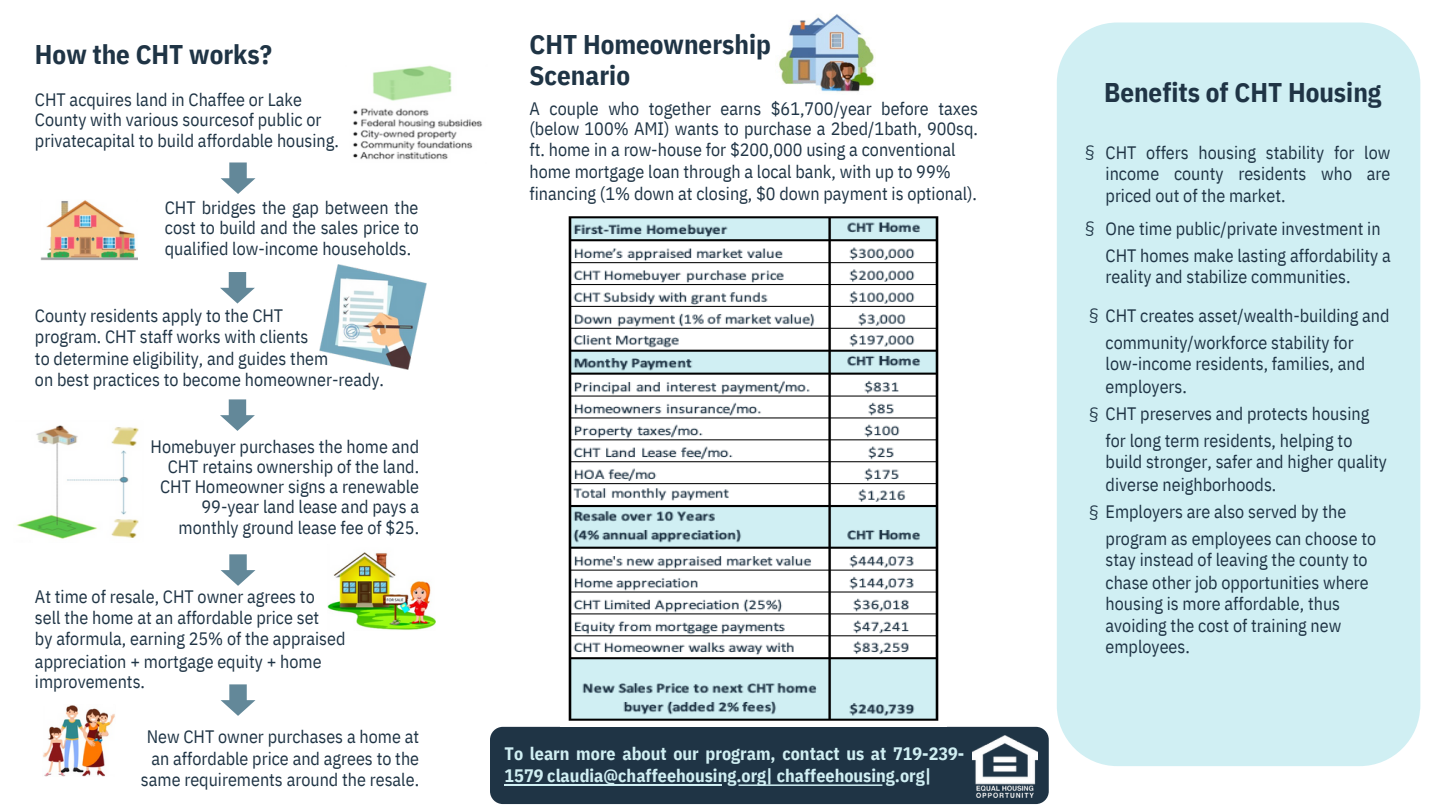
<style>
.page{position:relative;width:1440px;height:810px;background:#fff}
.page>*{position:absolute;margin:0;border:0;box-sizing:border-box;transform-origin:0 0}
.t1{font:700 27px/31.5px "IBM Plex Sans Cond";color:#1f3445}
.t2{font:18px/20.2px "IBM Plex Sans Cond";color:#1f3445}
.t3{font:700 18px/21.3px "IBM Plex Sans Cond";color:#d0eff3}
.t4{font:18px "Montserrat";color:#1f3445}
.s1{font-family:"Montserrat"}
</style>
<div class="page">
<div style="left:490px;top:727px;width:559px;height:77px;background:#1f3445;border-radius:13px"></div>
<hr style="left:505px;top:784px;width:217px;height:2px;background:#d0eff3">
<svg style="left:738px;top:784px;width:144px;height:2px"></svg>
<img style="left:778px;top:14px;width:96px;height:78px">
<div style="left:1057px;top:23px;width:363px;height:743px;background:#d0eff3;border-radius:61px"></div>
<img style="left:353px;top:65px;width:130px;height:95px">
<img style="left:43px;top:705px;width:72px;height:72px">
<svg style="left:220px;top:399px;width:35px;height:32px"></svg>
<img style="left:40px;top:200px;width:98px;height:61px">
<img style="left:16px;top:425px;width:123px;height:114px">
<svg style="left:220px;top:272px;width:35px;height:32px"></svg>
<svg style="left:221px;top:162px;width:34px;height:32px"></svg>
<svg style="left:221px;top:554px;width:34px;height:32px"></svg>
<svg style="left:221px;top:684px;width:34px;height:32px"></svg>
<img style="left:328px;top:552px;width:107px;height:78px">
<img style="left:319px;top:265px;width:107px;height:105px">
<img style="left:973px;top:735px;width:64px;height:62px">
<img style="left:568px;top:216px;width:371px;height:505px">
<h1 class="t1" style="left:35px;top:38px;width:238px">How the CHT works?</h1>
<h1 class="t1" style="left:530px;top:28px;width:243px">CHT Homeownership<br>Scenario</h1>
<p class="t2" style="left:35px;top:89px;width:305px">CHT acquires land in Chaffee or Lake<br>County with various sourcesof public or privatecapital to build affordable housing.</p>
<p class="t2" style="left:165px;top:197px;width:255px;text-align:justify">CHT bridges the gap between the cost to build and the sales price to qualified low-income households.</p>
<p class="t2" style="left:35px;top:305px;width:351px;line-height:21.3px">County residents apply to the CHT<br>program. CHT staff works with clients<br>to determine eligibility, and guides them<br>on best practices to become homeowner-ready.</p>
<p class="t2" style="left:151px;top:436px;width:270px;text-align:right">Homebuyer purchases the home and<br>CHT retains ownership of the land.<br>CHT Homeowner signs a renewable<br>99-year land lease and pays a monthly ground lease fee of $25.</p>
<p class="t2" style="left:35px;top:585px;width:312px;line-height:21.8px">At time of resale, CHT owner agrees to<br>sell the home at an affordable price set<br>by aformula, earning 25% of the appraised appreciation + mortgage equity + home</p>
<p class="t2" style="left:35px;top:671px;width:112px">improvements.</p>
<p class="t2" style="left:141px;top:726px;width:280px;line-height:21.3px;text-align:center">New CHT owner purchases a home at an affordable price and agrees to the same requirements around the resale.</p>
<p class="t2" style="left:530px;top:98px;width:450px;text-align:justify">A couple who together earns $61,700/year before taxes (below 100% AMI) wants to purchase a 2bed/1bath, 900sq. ft. home in a row-house for $200,000 using a conventional</p>
<p class="t2" style="left:530px;top:161px;width:449px;line-height:21.3px">home mortgage loan through a local bank, with up to 99% financing (1% down at closing, $0 down payment is optional).</p>
<p class="t3" style="left:505px;top:743px;width:461px">To learn more about our program, contact us at 719-239-<br>1579 claudia@chaffeehousing.org| chaffeehousing.org|</p>
<h1 class="t1" style="left:1104px;top:76px;width:279px">Benefits of CHT Housing</h1>
<p class="t4" style="left:1085px;top:140px;width:10px">§</p>
<p class="t2" style="left:1106px;top:141px;width:286px;line-height:21.3px;text-align:justify">CHT offers housing stability for low income county residents who are priced out of the market.</p>
<p class="t2" style="left:1106px;top:215px;width:287px;line-height:27px">One time public/private investment in<br>CHT homes make lasting affordability a</p>
<p class="t2" style="left:1089px;top:256px;width:302px;line-height:39.3px;text-indent:16px">reality and stabilize communities.<br><span class="s1">§</span> CHT creates asset/wealth-building and</p>
<p class="t2" style="left:1106px;top:331px;width:261px;line-height:21.9px">community/workforce stability for low-income residents, families, and employers.</p>
<p class="t2" style="left:1089px;top:400px;width:281px;line-height:27px;text-align:center"><span class="s1">§</span> CHT preserves and protects housing for long term residents, helping to</p>
<p class="t2" style="left:1106px;top:450px;width:283px;line-height:22.5px">build stronger, safer and higher quality diverse neighborhoods.</p>
<p class="t2" style="left:1106px;top:497px;width:272px;line-height:27px;text-indent:-16px"><span class="s1">§</span> Employers are also served by the program as employees can choose to</p>
<p class="t2" style="left:1106px;top:548px;width:265px;line-height:22.2px">stay instead of leaving the county to chase other job opportunities where housing is more affordable, thus avoiding the cost of training new</p>
<p class="t2" style="left:1106px;top:636px;width:86px">employees.</p>
<p class="t4" style="left:1085px;top:217px;width:10px">§</p>
</div>
